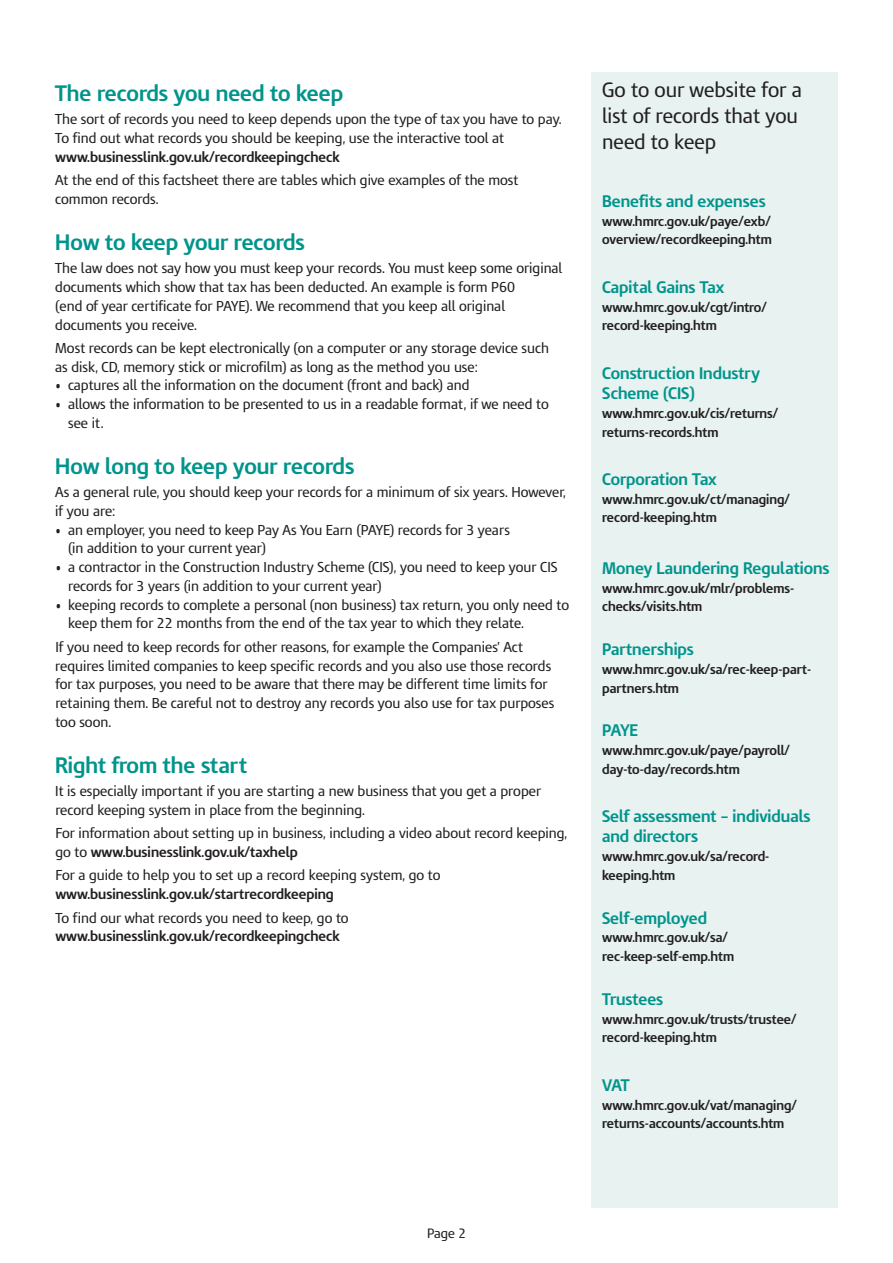
<style>
.page{position:relative;width:893px;height:1263px;background:#fff}
.page>*{position:absolute;margin:0;border:0;box-sizing:border-box;transform-origin:0 0}
.t1{font:700 21px "IR Modena";color:#00948b}
.t2{font:19.5px/26.2px "IR Modena";color:#231f20}
.t3{font:700 15.75px/20.2px "IR Modena";color:#00948b}
.t4{font:13.5px/18.8px "IR Modena";color:#231f20}
.t5{font:700 13.5px "IR Modena";color:#231f20}
.t6{font:700 12.75px/18.8px "IR Modena";color:#231f20}
.t7{font:12.75px "IR Modena";color:#231f20}
.s1{font-weight:400}
</style>
<div class="page">
<div style="left:592px;top:72px;width:246px;height:1136px;background:#e7f2f1"></div>
<h3 class="t1" style="left:55px;top:85px;width:289px">The records you need to keep</h3>
<p class="t4" style="left:55px;top:111px;width:508px">The sort of records you need to keep depends upon the type of tax you have to pay.<br>To find out what records you should be keeping, use the interactive tool at</p>
<h5 class="t5" style="left:55px;top:152px;width:286px">www.businesslink.gov.uk/recordkeepingcheck</h5>
<p class="t4" style="left:55px;top:172px;width:465px">At the end of this factsheet there are tables which give examples of the most common records.</p>
<h3 class="t1" style="left:55px;top:234px;width:251px">How to keep your records</h3>
<p class="t4" style="left:55px;top:260px;width:509px">The law does not say how you must keep your records. You must keep some original documents which show that tax has been deducted. An example is form P60<br>(end of year certificate for PAYE). We recommend that you keep all original documents you receive.</p>
<p class="t4" style="left:55px;top:340px;width:495px">Most records can be kept electronically (on a computer or any storage device such as disk, CD, memory stick or microfilm) as long as the method you use:</p>
<p class="t4" style="left:55px;top:377px;width:416px">• captures all the information on the document (front and back) and</p>
<p class="t4" style="left:68px;top:396px;width:482px;text-indent:-13px">• allows the information to be presented to us in a readable format, if we need to see it.</p>
<h3 class="t1" style="left:55px;top:458px;width:301px">How long to keep your records</h3>
<p class="t4" style="left:55px;top:484px;width:512px">As a general rule, you should keep your records for a minimum of six years. However, if you are:</p>
<p class="t4" style="left:68px;top:522px;width:443px;text-indent:-13px">• an employer, you need to keep Pay As You Earn (PAYE) records for 3 years (in addition to your current year)</p>
<p class="t4" style="left:68px;top:559px;width:491px;text-indent:-13px">• a contractor in the Construction Industry Scheme (CIS), you need to keep your CIS records for 3 years (in addition to your current year)</p>
<p class="t4" style="left:55px;top:597px;width:515px">• keeping records to complete a personal (non business) tax return, you only need to</p>
<p class="t4" style="left:55px;top:613px;width:470px;line-height:23.4px;text-align:right">keep them for 22 months from the end of the tax year to which they relate.<br>If you need to keep records for other reasons, for example the Companies’ Act</p>
<p class="t4" style="left:55px;top:657px;width:501px">requires limited companies to keep specific records and you also use those records for tax purposes, you need to be aware that there may be different time limits for retaining them. Be careful not to destroy any records you also use for tax purposes too soon.</p>
<h3 class="t1" style="left:55px;top:757px;width:193px">Right from the start</h3>
<p class="t4" style="left:55px;top:783px;width:487px">It is especially important if you are starting a new business that you get a proper</p>
<p class="t4" style="left:55px;top:799px;width:513px;line-height:23.4px">record keeping system in place from the beginning.<br>For information about setting up in business, including a video about record keeping,</p>
<p class="t5" style="left:55px;top:847px;width:244px"><span class="s1">go to</span> www.businesslink.gov.uk/taxhelp</p>
<p class="t4" style="left:55px;top:867px;width:387px">For a guide to help you to set up a record keeping system, go to</p>
<h5 class="t5" style="left:55px;top:889px;width:280px">www.businesslink.gov.uk/startrecordkeeping</h5>
<p class="t4" style="left:55px;top:909px;width:295px">To find our what records you need to keep, go to</p>
<h5 class="t5" style="left:55px;top:931px;width:286px">www.businesslink.gov.uk/recordkeepingcheck</h5>
<p class="t2" style="left:602px;top:78px;width:201px">Go to our website for a list of records that you need to keep</p>
<h5 class="t3" style="left:602px;top:193px;width:165px">Benefits and expenses</h5>
<p class="t6" style="left:602px;top:213px;width:171px">www.hmrc.gov.uk/paye/exb/ overview/recordkeeping.htm</p>
<h5 class="t3" style="left:602px;top:278px;width:124px">Capital Gains Tax</h5>
<p class="t6" style="left:602px;top:299px;width:166px">www.hmrc.gov.uk/cgt/intro/ record-keeping.htm</p>
<h5 class="t3" style="left:602px;top:364px;width:159px">Construction Industry<br>Scheme (CIS)</h5>
<p class="t6" style="left:602px;top:405px;width:178px">www.hmrc.gov.uk/cis/returns/ returns-records.htm</p>
<h5 class="t3" style="left:602px;top:470px;width:116px">Corporation Tax</h5>
<p class="t6" style="left:602px;top:491px;width:189px">www.hmrc.gov.uk/ct/managing/ record-keeping.htm</p>
<h5 class="t3" style="left:602px;top:559px;width:229px">Money Laundering Regulations</h5>
<p class="t6" style="left:602px;top:580px;width:194px">www.hmrc.gov.uk/mlr/problems&shy;checks/visits.htm</p>
<h5 class="t3" style="left:602px;top:641px;width:93px">Partnerships</h5>
<p class="t6" style="left:602px;top:661px;width:211px">www.hmrc.gov.uk/sa/rec-keep-part&shy;partners.htm</p>
<h5 class="t3" style="left:602px;top:722px;width:38px">PAYE</h5>
<p class="t6" style="left:602px;top:742px;width:189px">www.hmrc.gov.uk/paye/payroll/ day-to-day/records.htm</p>
<h5 class="t3" style="left:602px;top:808px;width:210px">Self assessment – individuals and directors</h5>
<p class="t6" style="left:602px;top:848px;width:169px">www.hmrc.gov.uk/sa/record&shy;keeping.htm</p>
<h5 class="t3" style="left:602px;top:909px;width:107px">Self-employed</h5>
<p class="t6" style="left:602px;top:929px;width:133px">www.hmrc.gov.uk/sa/ rec-keep-self-emp.htm</p>
<h5 class="t3" style="left:602px;top:990px;width:63px">Trustees</h5>
<p class="t6" style="left:602px;top:1011px;width:196px">www.hmrc.gov.uk/trusts/trustee/ record-keeping.htm</p>
<p class="t3" style="left:602px;top:1076px;width:29px">VAT</p>
<p class="t6" style="left:602px;top:1097px;width:196px">www.hmrc.gov.uk/vat/managing/ returns-accounts/accounts.htm</p>
<p class="t7" style="left:427px;top:1228px;width:40px">Page 2</p>
</div>
